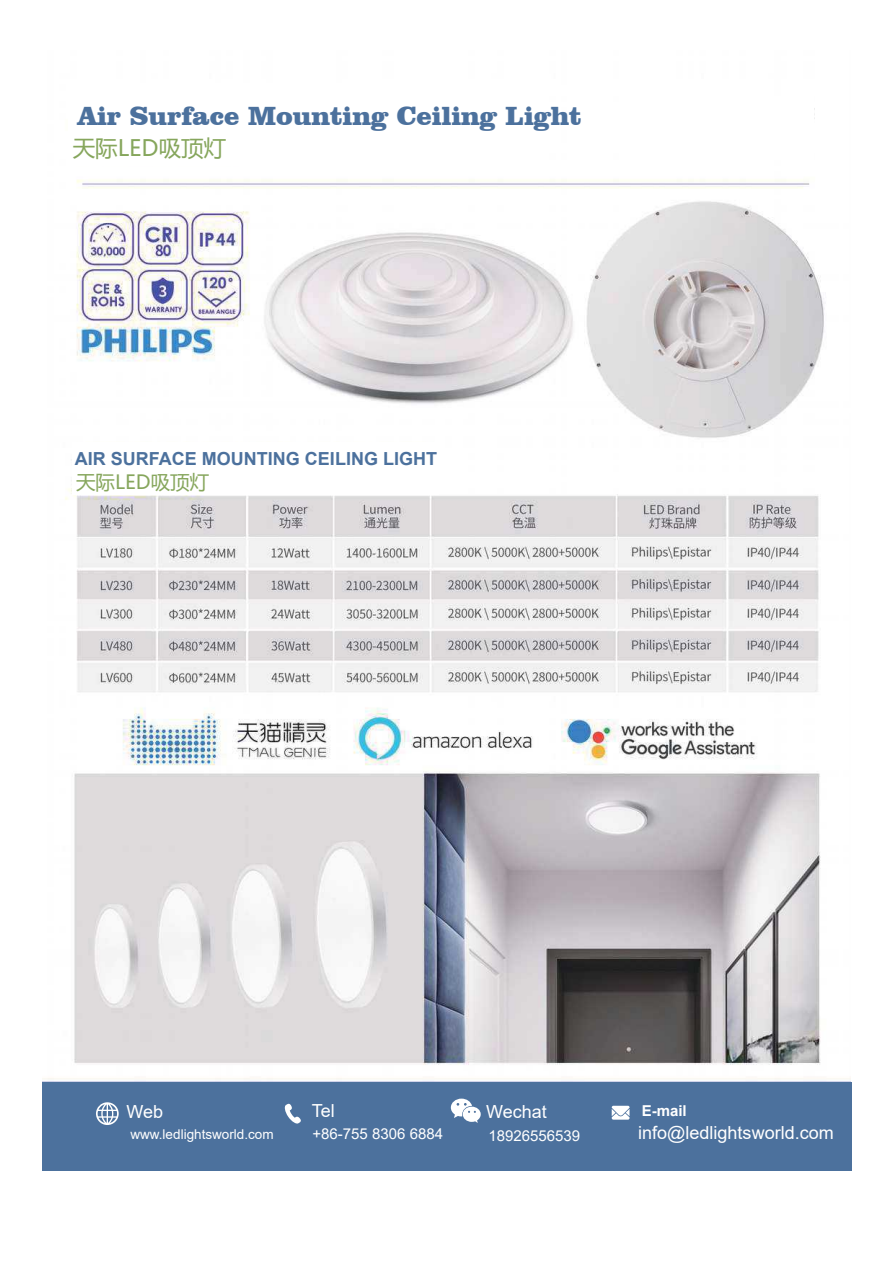
<style>
.page{position:relative;width:893px;height:1263px;background:#fff}
.page>*{position:absolute;margin:0;border:0;box-sizing:border-box;transform-origin:0 0}
.t1{font:900 27px "Clarendon BT";color:#4c719d}
.t2{font:22.5px "Microsoft Ya Hei";color:#86a65c}
.t3{font:19.5px "Microsoft Ya Hei";color:#86a65c}
.t4{font:18px "Arial";color:#fff}
.t5{font:700 18px "Arial";color:#4c719d}
.t6{font:15px "Arial";color:#fff}
.t7{font:700 15px "Arial";color:#fff}
.t8{font:13.5px "Arial";color:#fff}
</style>
<div class="page">
<img style="left:43px;top:108px;width:807px;height:974px">
<div style="left:621px;top:97px;width:193px;height:63px;background:#fff"></div>
<div style="left:68px;top:83px;width:470px;height:83px;background:#fff"></div>
<div style="left:73px;top:443px;width:366px;height:52px;background:#fff"></div>
<div style="left:43px;top:1082px;width:809px;height:88px;background:#4c719d"></div>
<svg style="left:96px;top:1102px;width:23px;height:23px"></svg>
<svg style="left:284px;top:1104px;width:17px;height:20px"></svg>
<svg style="left:451px;top:1099px;width:29px;height:24px"></svg>
<svg style="left:611px;top:1106px;width:18px;height:14px"></svg>
<h1 class="t1" style="left:78px;top:99px;width:505px">Air Surface Mounting Ceiling Light</h1>
<p class="t2" style="left:73px;top:133px;width:155px">天际LED吸顶灯</p>
<p class="t5" style="left:75px;top:446px;width:364px">AIR SURFACE MOUNTING CEILING LIGHT</p>
<p class="t3" style="left:76px;top:469px;width:135px">天际LED吸顶灯</p>
<p class="t4" style="left:126px;top:1099px;width:38px">Web</p>
<p class="t4" style="left:312px;top:1098px;width:25px">Tel</p>
<p class="t4" style="left:486px;top:1099px;width:62px">Wechat</p>
<p class="t8" style="left:130px;top:1125px;width:145px">www.ledlightsworld.com</p>
<p class="t6" style="left:312px;top:1124px;width:132px">+86-755 8306 6884</p>
<p class="t6" style="left:488px;top:1126px;width:93px">18926556539</p>
<p class="t4" style="left:638px;top:1121px;width:197px">info@ledlightsworld.com</p>
<p class="t7" style="left:641px;top:1101px;width:47px">E-mail</p>
</div>
